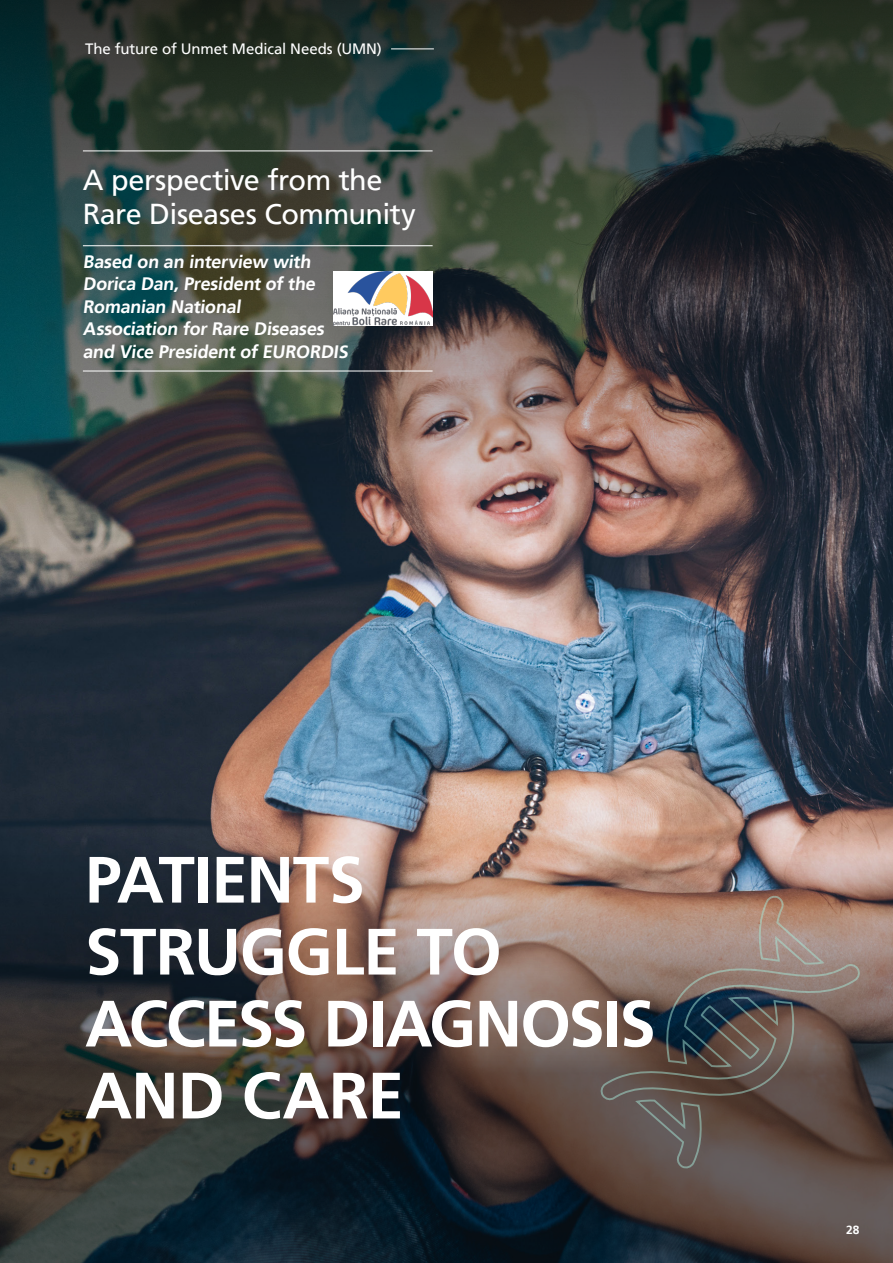
<style>
.page{position:relative;width:893px;height:1263px;background:#fff}
.page>*{position:absolute;margin:0;border:0;box-sizing:border-box;transform-origin:0 0}
.t1{font:700 65.4px/72px "Frutiger LT";letter-spacing:-.02em;color:#fff}
.heading{font:28.8px/34.5px "Frutiger LT";letter-spacing:-.015em;color:#fff}
.t2{font:700 18px/22.5px "Frutiger LT";color:#fff}
.heading-2{font:15px "Frutiger LT";letter-spacing:-.005em;color:#fff}
.t3{font:700 12px "Frutiger LT";color:#fff}
</style>
<div class="page">
<img style="left:0;top:641px;width:893px;height:88px">
<img style="left:0;top:729px;width:893px;height:534px">
<img style="left:0;top:0;width:893px;height:641px">
<img style="left:333px;top:271px;width:100px;height:55px">
<hr style="left:391px;top:49px;width:43px;height:1px;background:#fff">
<hr style="left:83px;top:151px;width:350px;height:1px;background:#fff">
<hr style="left:83px;top:245px;width:350px;height:1px;background:#fff">
<hr style="left:83px;top:371px;width:350px;height:1px;background:#fff">
<svg style="left:599px;top:895px;width:263px;height:273px;background:#74625a"></svg>
<p class="heading-2" style="left:85px;top:40px;width:298px">The future of Unmet Medical Needs (UMN)</p>
<p class="heading" style="left:83px;top:162px;width:334px">A perspective from the<br>Rare Diseases Community</p>
<p class="t2" style="left:83px;top:250px;width:269px">Based on an interview with<br>Dorica Dan, President of the<br>Romanian National<br>Association for Rare Diseases and Vice President of EURORDIS</p>
<p class="t1" style="left:85px;top:844px;width:572px">PATIENTS<br>STRUGGLE TO<br>ACCESS DIAGNOSIS<br>AND CARE</p>
<p class="t3" style="left:846px;top:1222px;width:15px">28</p>
</div>
